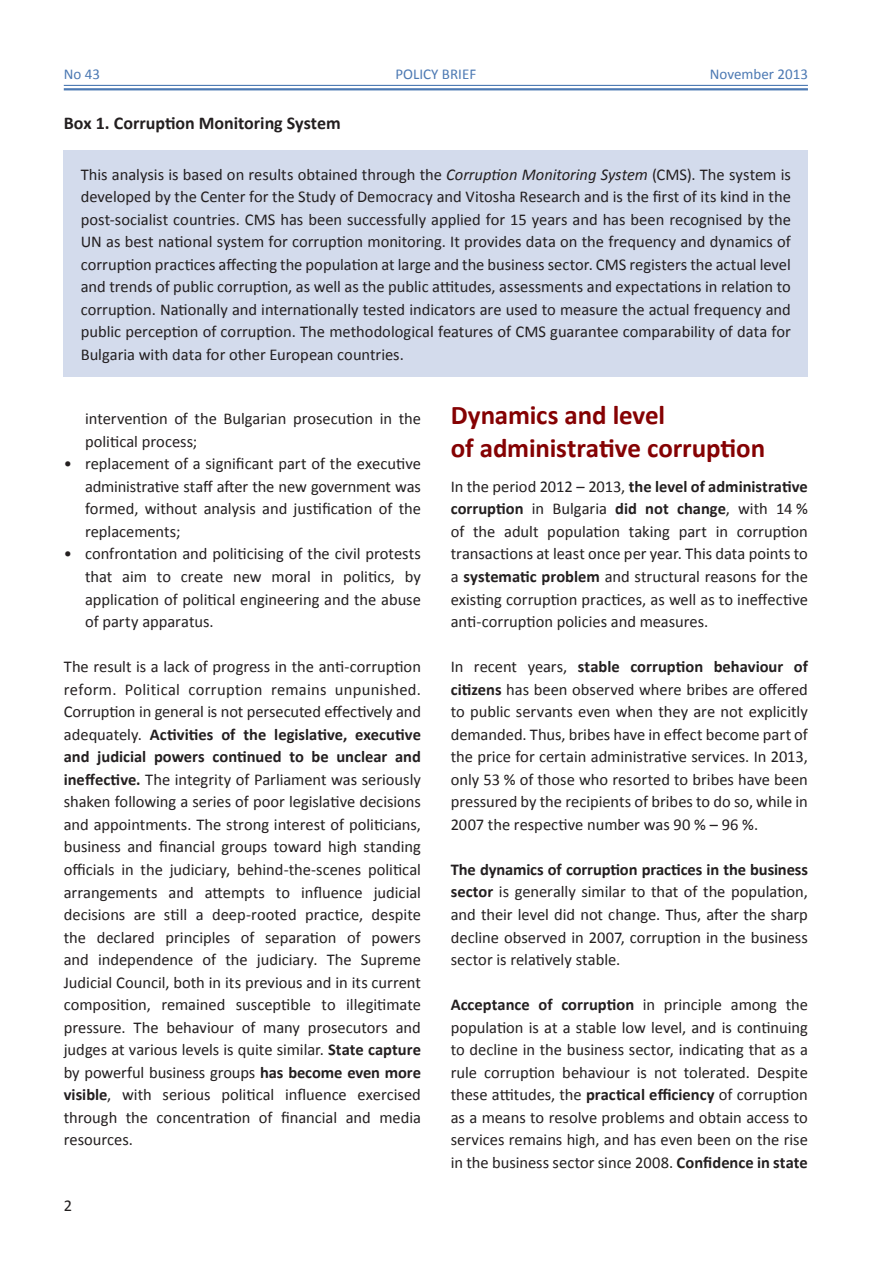
<style>
.page{position:relative;width:893px;height:1263px;background:#fff}
.page>*{position:absolute;margin:0;border:0;box-sizing:border-box;transform-origin:0 0}
.t1{font:700 27px/32.4px "Calibri";letter-spacing:-.005em;color:#850203}
.t2{font:700 18px "Calibri";letter-spacing:-.005em;color:#231f20}
.t3{font:16.5px/22.5px "Calibri";color:#231f20;text-align:justify}
.t4{font:15px "Calibri";color:#4c79b3}
.s1{font-style:italic}
.s2{font-weight:700}
</style>
<div class="page">
<hr style="left:64px;top:85px;width:744px;height:1px;background:#4c79b3">
<hr style="left:64px;top:88px;width:744px;height:2px;background:#4c79b3">
<div style="left:64px;top:150px;width:744px;height:227px;background:#d3dbec"></div>
<p class="t4" style="left:64px;top:65px;width:38px">No 43</p>
<p class="t4" style="left:395px;top:65px;width:82px">POLICY BRIEF</p>
<p class="t4" style="left:710px;top:65px;width:99px">November 2013</p>
<p class="t2" style="left:64px;top:112px;width:278px">Box 1. Corruption Monitoring System</p>
<p class="t3" style="left:81px;top:162px;width:712px">This analysis is based on results obtained through the <span class="s1">Corruption Monitoring System</span> (CMS). The system is developed by the Center for the Study of Democracy and Vitosha Research and is the first of its kind in the post-socialist countries. CMS has been successfully applied for 15 years and has been recognised by the UN as best national system for corruption monitoring. It provides data on the frequency and dynamics of corruption practices affecting the population at large and the business sector. CMS registers the actual level and trends of public corruption, as well as the public attitudes, assessments and expectations in relation to corruption. Nationally and internationally tested indicators are used to measure the actual frequency and public perception of corruption. The methodological features of CMS guarantee comparability of data for Bulgaria with data for other European countries.</p>
<p class="t3" style="left:85px;top:407px;width:337px">intervention of the Bulgarian prosecution in the political process;</p>
<p class="t3" style="left:85px;top:452px;width:337px;text-indent:-21px">• replacement of a significant part of the executive administrative staff after the new government was formed, without analysis and justification of the replacements;</p>
<p class="t3" style="left:85px;top:542px;width:337px;text-indent:-21px">• confrontation and politicising of the civil protests that aim to create new moral in politics, by application of political engineering and the abuse of party apparatus.</p>
<p class="t3" style="left:64px;top:655px;width:359px">The result is a lack of progress in the anti-corruption reform. Political corruption remains unpunished.<br>Corruption in general is not persecuted effectively and adequately. <span class="s2">Activities of the legislative, executive and judicial powers continued to be unclear and ineffective.</span> The integrity of Parliament was seriously shaken following a series of poor legislative decisions and appointments. The strong interest of politicians, business and financial groups toward high standing officials in the judiciary, behind-the-scenes political arrangements and attempts to influence judicial decisions are still a deep-rooted practice, despite the declared principles of separation of powers and independence of the judiciary. The Supreme Judicial Council, both in its previous and in its current composition, remained susceptible to illegitimate pressure. The behaviour of many prosecutors and judges at various levels is quite similar. <span class="s2">State capture </span>by powerful business groups <span class="s2">has become even more visible</span>, with serious political influence exercised through the concentration of financial and media resources.</p>
<h1 class="t1" style="left:451px;top:398px;width:316px">Dynamics and level<br>of administrative corruption</h1>
<p class="t3" style="left:451px;top:474px;width:359px">In the period 2012 – 2013, <span class="s2">the level of administrative corruption</span> in Bulgaria <span class="s2">did not change</span>, with 14 % of the adult population taking part in corruption transactions at least once per year. This data points to a <span class="s2">systematic problem</span> and structural reasons for the existing corruption practices, as well as to ineffective anti-corruption policies and measures.</p>
<p class="t3" style="left:451px;top:655px;width:359px">In recent years, <span class="s2">stable corruption behaviour of citizens</span> has been observed where bribes are offered to public servants even when they are not explicitly demanded. Thus, bribes have in effect become part of the price for certain administrative services. In 2013, only 53 % of those who resorted to bribes have been pressured by the recipients of bribes to do so, while in 2007 the respective number was 90 % – 96 %.</p>
<p class="t3" style="left:451px;top:857px;width:359px"><span class="s2">The dynamics of corruption practices in the business sector</span> is generally similar to that of the population, and their level did not change. Thus, after the sharp decline observed in 2007, corruption in the business sector is relatively stable.</p>
<p class="t3" style="left:451px;top:993px;width:359px"><span class="s2">Acceptance of corruption</span> in principle among the population is at a stable low level, and is continuing to decline in the business sector, indicating that as a rule corruption behaviour is not tolerated. Despite these attitudes, the <span class="s2">practical efficiency</span> of corruption as a means to resolve problems and obtain access to services remains high, and has even been on the rise in the business sector since 2008. <span class="s2">Confidence in state</span></p>
</div>
